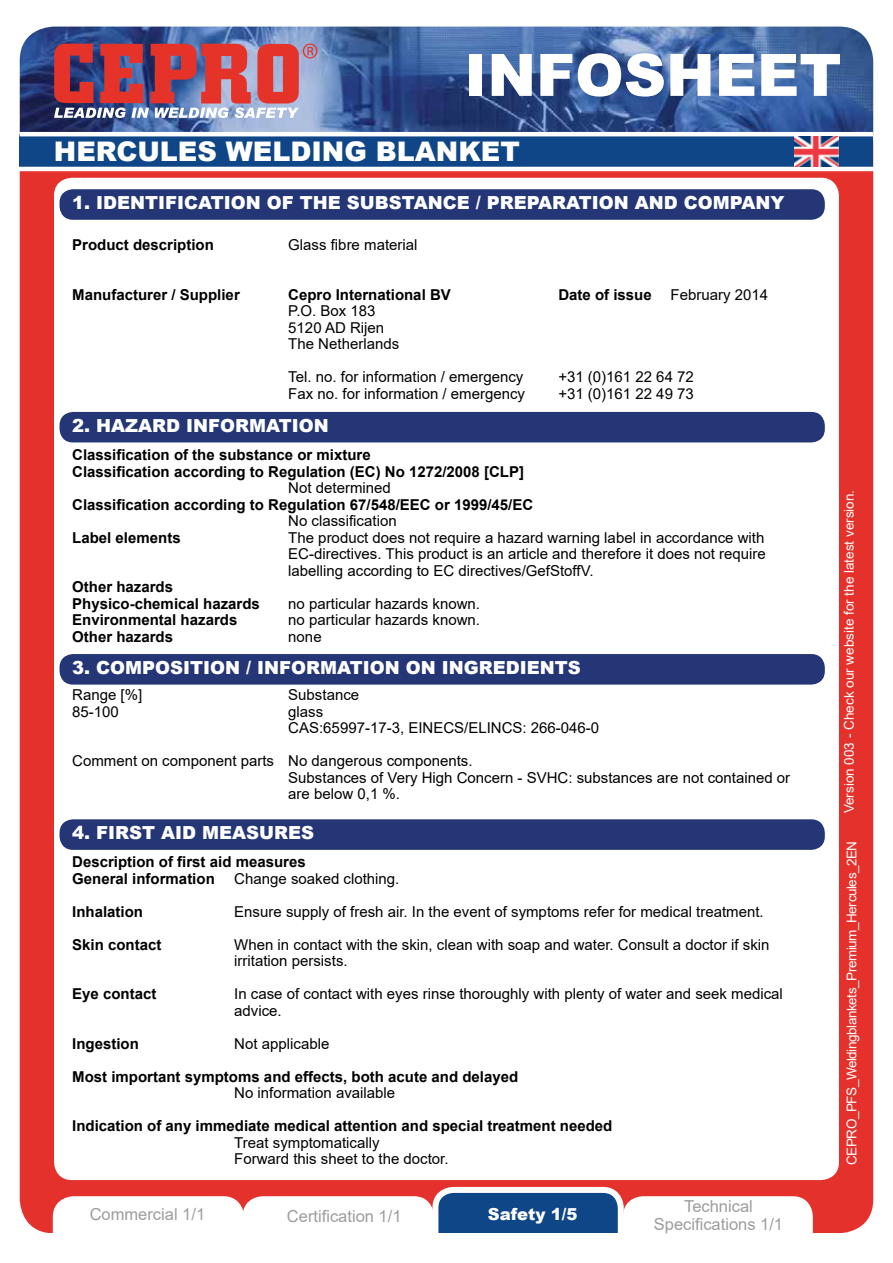
<style>
.page{position:relative;width:893px;height:1263px;background:#fff}
.page>*{position:absolute;margin:0;border:0;box-sizing:border-box;transform-origin:0 0}
.t1{font:900 58.5px "Arial";color:#fff}
.t2{font:900 27px "Arial";color:#fff}
.t3{font:900 18px "Arial";color:#fff}
.t4{font:16.5px/18px "Arial";color:#9d9d9c;text-align:center}
.t5{font:900 16.5px "Arial";color:#fff}
.t6{font:15px/16.5px "Arial";color:#000}
.t7{font:700 15px/16.5px "Arial";color:#000}
.t8{font:13.5px "Arial";letter-spacing:-.035em;color:#fff}
.t9{font:13.5px "Arial";color:#fff}
</style>
<div class="page">
<div style="left:20px;top:108px;width:853px;height:1125px;background:#e4312b;border-radius:34px"></div>
<img style="left:20px;top:27px;width:853px;height:105px">
<div style="left:20px;top:134px;width:853px;height:35px;background:#0e4687"></div>
<svg style="left:54px;top:44px;width:263px;height:74px"></svg>
<div style="left:54px;top:178px;width:785px;height:1002px;background:#fff;border-radius:18px"></div>
<hr style="left:20px;top:132px;width:853px;height:4px;background:#fff">
<hr style="left:17px;top:167px;width:860px;height:4px;background:#fff">
<div style="left:53px;top:1196px;width:379px;height:37px;background:#fff"></div>
<div style="left:435px;top:1190px;width:186px;height:64px;background:#0e4687;border-radius:18px"></div>
<div style="left:432px;top:1187px;width:192px;height:70px;border:6px solid #fff;border-radius:18px"></div>
<div style="left:623px;top:1196px;width:190px;height:37px;background:#fff"></div>
<div style="left:9px;top:1233px;width:883px;height:30px;background:#fff"></div>
<img style="left:794px;top:136px;width:44px;height:31px">
<div style="left:60px;top:412px;width:765px;height:30px;background:#243675;border-radius:14px"></div>
<div style="left:60px;top:654px;width:765px;height:31px;background:#243675;border-radius:14px"></div>
<div style="left:60px;top:819px;width:765px;height:31px;background:#243675;border-radius:14px"></div>
<div style="left:60px;top:189px;width:765px;height:31px;background:#243675;border-radius:14px"></div>
<h1 class="t1" style="left:465px;top:33px;width:387px">DATASHEET</h1>
<h1 class="t1" style="left:465px;top:33px;width:378px">INFOSHEET</h1>
<h2 class="t2" style="left:54px;top:132px;width:467px">HERCULES WELDING BLANKET</h2>
<p class="t3" style="left:72px;top:189px;width:714px">1. IDENTIFICATION OF THE SUBSTANCE / PREPARATION AND COMPANY</p>
<p class="t7" style="left:72px;top:237px;width:143px">Product description</p>
<p class="t6" style="left:288px;top:237px;width:131px">Glass fibre material</p>
<p class="t7" style="left:72px;top:287px;width:169px">Manufacturer / Supplier</p>
<p class="t7" style="left:288px;top:287px;width:164px">Cepro International BV</p>
<p class="t7" style="left:558px;top:287px;width:95px">Date of issue</p>
<p class="t6" style="left:670px;top:286px;width:99px">February 2014</p>
<p class="t6" style="left:288px;top:303px;width:112px">P.O. Box 183<br>5120 AD Rijen<br>The Netherlands</p>
<p class="t6" style="left:288px;top:369px;width:237px">Tel. no. for information / emergency</p>
<p class="t6" style="left:558px;top:369px;width:137px">+31 (0)161 22 64 72</p>
<p class="t6" style="left:288px;top:385px;width:238px">Fax no. for information / emergency</p>
<p class="t6" style="left:558px;top:385px;width:137px">+31 (0)161 22 49 73</p>
<p class="t3" style="left:72px;top:412px;width:258px">2. HAZARD INFORMATION</p>
<p class="t7" style="left:72px;top:447px;width:453px">Classification of the substance or mixture<br>Classification according to Regulation (EC) No 1272/2008 [CLP]</p>
<p class="t6" style="left:288px;top:480px;width:104px">Not determined</p>
<p class="t7" style="left:72px;top:496px;width:462px">Classification according to Regulation 67/548/EEC or 1999/45/EC</p>
<p class="t6" style="left:288px;top:513px;width:110px">No classification</p>
<p class="t7" style="left:72px;top:529px;width:110px">Label elements</p>
<p class="t6" style="left:288px;top:529px;width:479px;text-align:justify">The product does not require a hazard warning label in accordance with EC-directives. This product is an article and therefore it does not require labelling according to EC directives/GefStoffV.</p>
<p class="t7" style="left:72px;top:579px;width:189px">Other hazards<br>Physico-chemical hazards</p>
<p class="t6" style="left:288px;top:595px;width:193px">no particular hazards known.</p>
<p class="t7" style="left:72px;top:612px;width:167px">Environmental hazards</p>
<p class="t6" style="left:288px;top:612px;width:193px">no particular hazards known.</p>
<p class="t7" style="left:72px;top:628px;width:102px">Other hazards</p>
<p class="t6" style="left:288px;top:628px;width:35px">none</p>
<p class="t3" style="left:72px;top:654px;width:510px">3. COMPOSITION / INFORMATION ON INGREDIENTS</p>
<p class="t6" style="left:72px;top:687px;width:72px">Range [%]</p>
<p class="t6" style="left:288px;top:687px;width:72px">Substance</p>
<p class="t6" style="left:72px;top:703px;width:48px">85-100</p>
<p class="t6" style="left:288px;top:703px;width:312px">glass<br>CAS:65997-17-3, EINECS/ELINCS: 266-046-0</p>
<p class="t6" style="left:288px;top:753px;width:503px;text-indent:-216px">Comment on component parts No dangerous components.<br>Substances of Very High Concern - SVHC: substances are not contained or are below 0,1 %.</p>
<p class="t3" style="left:72px;top:819px;width:243px">4. FIRST AID MEASURES</p>
<p class="t7" style="left:72px;top:854px;width:235px">Description of first aid measures<br>General information</p>
<p class="t6" style="left:234px;top:870px;width:167px">Change soaked clothing.</p>
<p class="t7" style="left:72px;top:903px;width:72px">Inhalation</p>
<p class="t6" style="left:234px;top:903px;width:531px">Ensure supply of fresh air. In the event of symptoms refer for medical treatment.</p>
<p class="t7" style="left:72px;top:936px;width:91px">Skin contact</p>
<p class="t6" style="left:234px;top:936px;width:537px">When in contact with the skin, clean with soap and water. Consult a doctor if skin irritation persists.</p>
<p class="t7" style="left:72px;top:986px;width:86px">Eye contact</p>
<p class="t6" style="left:234px;top:986px;width:550px">In case of contact with eyes rinse thoroughly with plenty of water and seek medical advice.</p>
<p class="t7" style="left:72px;top:1035px;width:68px">Ingestion</p>
<p class="t6" style="left:234px;top:1035px;width:97px">Not applicable</p>
<p class="t7" style="left:72px;top:1068px;width:447px">Most important symptoms and effects, both acute and delayed</p>
<p class="t6" style="left:234px;top:1085px;width:162px">No information available</p>
<p class="t7" style="left:72px;top:1118px;width:542px">Indication of any immediate medical attention and special treatment needed</p>
<p class="t6" style="left:234px;top:1134px;width:216px">Treat symptomatically<br>Forward this sheet to the doctor.</p>
<p class="t4" style="left:90px;top:1205px;width:117px">Commercial 1/1</p>
<p class="t4" style="left:287px;top:1207px;width:116px">Certification 1/1</p>
<p class="t5" style="left:488px;top:1202px;width:91px">Safety 1/5</p>
<p class="t4" style="left:654px;top:1197px;width:131px">Technical<br>Specifications 1/1</p>
<p class="t9" style="left:840px;top:813px;width:325px;rotate:-90deg">Version 003 - Check our website for the latest version.</p>
<p class="t8" style="left:843px;top:1165px;width:326px;rotate:-90deg">CEPRO_PFS_Welding blankets_Premium_Hercules_2EN</p>
</div>
